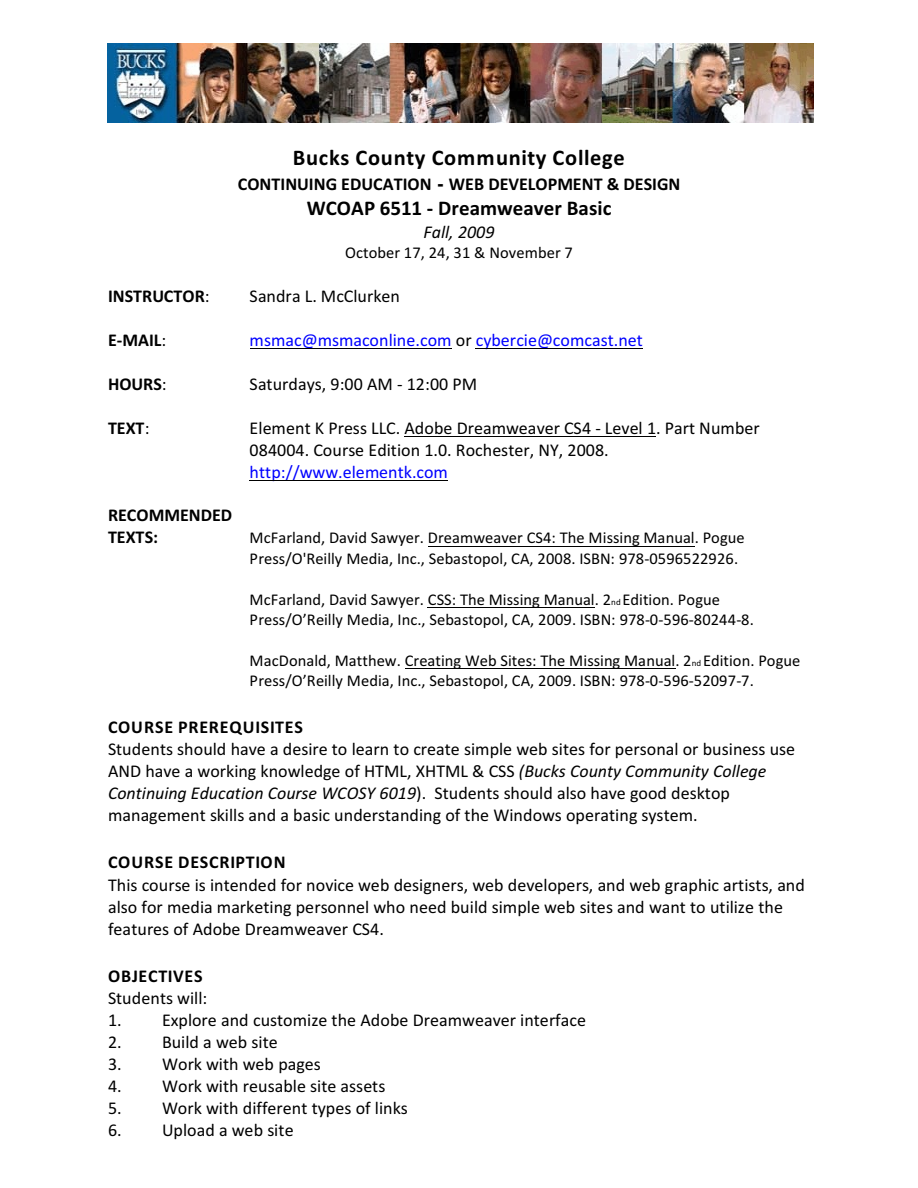
<style>
.page{position:relative;width:918px;height:1188px;background:#fff}
.page>*{position:absolute;margin:0;border:0;box-sizing:border-box;transform-origin:0 0}
.t1{font:700 22.35px "Calibri";letter-spacing:.03em;color:#000}
.t2{font:700 21px "Calibri";letter-spacing:.005em;color:#000}
.t3{font:18px/21.9px "Calibri";letter-spacing:.005em;color:#000}
.t4{font:700 18px/21.9px "Calibri";letter-spacing:.005em;color:#000}
.t5{font:18px "Calibri";letter-spacing:.005em;color:#00f}
.t6{font:700 18px "Calibri";letter-spacing:.045em;color:#000}
.t7{font:700 18px "Calibri";letter-spacing:.04em;color:#000}
.t8{font:italic 18px "Calibri";letter-spacing:.005em;color:#000}
.t9{font:16.5px/20.4px "Calibri";color:#000}
.s1{font-family:"Arial"}
.s2{font-weight:400}
.s3{color:#000}
.s4{font-size:9px}
.s5{font-style:italic}
</style>
<div class="page">
<hr style="left:250px;top:348px;width:202px;height:1px;background:#000">
<hr style="left:476px;top:348px;width:167px;height:1px;background:#000">
<hr style="left:404px;top:436px;width:252px;height:1px;background:#000">
<hr style="left:250px;top:480px;width:198px;height:1px;background:#000">
<hr style="left:428px;top:546px;width:267px;height:1px;background:#000">
<hr style="left:428px;top:607px;width:167px;height:1px;background:#000">
<hr style="left:405px;top:668px;width:270px;height:1px;background:#000">
<img style="left:107px;top:43px;width:706px;height:80px">
<p class="t1" style="left:293px;top:148px;width:334px">Bucks County Community College</p>
<p class="t4" style="left:238px;top:175px;width:444px">CONTINUING EDUCATION <span class="s1">-</span> WEB DEVELOPMENT &amp; DESIGN</p>
<p class="t2" style="left:307px;top:199px;width:306px">WCOAP 6511 - Dreamweaver Basic</p>
<p class="t8" style="left:424px;top:224px;width:73px">Fall, 2009</p>
<p class="t9" style="left:345px;top:244px;width:229px">October 17, 24, 31 &amp; November 7</p>
<p class="t4" style="left:108px;top:286px;width:103px">INSTRUCTOR<span class="s2">:</span></p>
<p class="t3" style="left:250px;top:286px;width:152px">Sandra L. McClurken</p>
<p class="t4" style="left:108px;top:330px;width:60px">E-MAIL<span class="s2">:</span></p>
<p class="t5" style="left:250px;top:332px;width:395px">msmac@msmaconline.com <span class="s3">or</span> cybercie@comcast.net</p>
<p class="t4" style="left:108px;top:374px;width:60px">HOURS<span class="s2">:</span></p>
<p class="t3" style="left:250px;top:374px;width:229px">Saturdays, 9:00 AM - 12:00 PM</p>
<p class="t4" style="left:108px;top:418px;width:43px">TEXT<span class="s2">:</span></p>
<p class="t3" style="left:250px;top:418px;width:512px">Element K Press LLC. Adobe Dreamweaver CS4 - Level 1. Part Number<br>084004. Course Edition 1.0. Rochester, NY, 2008.</p>
<p class="t5" style="left:250px;top:464px;width:200px">http://www.elementk.com</p>
<p class="t4" style="left:108px;top:506px;width:126px">RECOMMENDED<br>TEXTS:</p>
<p class="t9" style="left:250px;top:529px;width:497px">McFarland, David Sawyer. Dreamweaver CS4: The Missing Manual. Pogue<br>Press/O'Reilly Media, Inc., Sebastopol, CA, 2008. ISBN: 978-0596522926.</p>
<p class="t9" style="left:250px;top:590px;width:506px">McFarland, David Sawyer. CSS: The Missing Manual. 2<span class="s4">nd</span> Edition. Pogue<br>Press/O’Reilly Media, Inc., Sebastopol, CA, 2009. ISBN: 978-0-596-80244-8.</p>
<p class="t9" style="left:250px;top:651px;width:552px">MacDonald, Matthew. Creating Web Sites: The Missing Manual. 2<span class="s4">nd</span> Edition. Pogue<br>Press/O’Reilly Media, Inc., Sebastopol, CA, 2009. ISBN: 978-0-596-52097-7.</p>
<p class="t6" style="left:108px;top:719px;width:196px">COURSE PREREQUISITES</p>
<p class="t3" style="left:108px;top:740px;width:689px">Students should have a desire to learn to create simple web sites for personal or business use AND have a working knowledge of HTML, XHTML &amp; CSS <span class="s5">(Bucks County Community College Continuing Education Course WCOSY 6019</span>). Students should also have good desktop management skills and a basic understanding of the Windows operating system.</p>
<p class="t7" style="left:108px;top:855px;width:179px">COURSE DESCRIPTION</p>
<p class="t3" style="left:108px;top:875px;width:698px">This course is intended for novice web designers, web developers, and web graphic artists, and also for media marketing personnel who need build simple web sites and want to utilize the features of Adobe Dreamweaver CS4.</p>
<p class="t6" style="left:108px;top:968px;width:96px">OBJECTIVES</p>
<p class="t3" style="left:108px;top:989px;width:101px">Students will:</p>
<p class="t3" style="left:108px;top:1011px;width:479px">1. Explore and customize the Adobe Dreamweaver interface</p>
<p class="t3" style="left:108px;top:1033px;width:171px">2. Build a web site</p>
<p class="t3" style="left:108px;top:1054px;width:215px">3. Work with web pages</p>
<p class="t3" style="left:108px;top:1076px;width:279px">4. Work with reusable site assets</p>
<p class="t3" style="left:108px;top:1098px;width:301px">5. Work with different types of links</p>
<p class="t3" style="left:108px;top:1120px;width:187px">6. Upload a web site</p>
</div>
